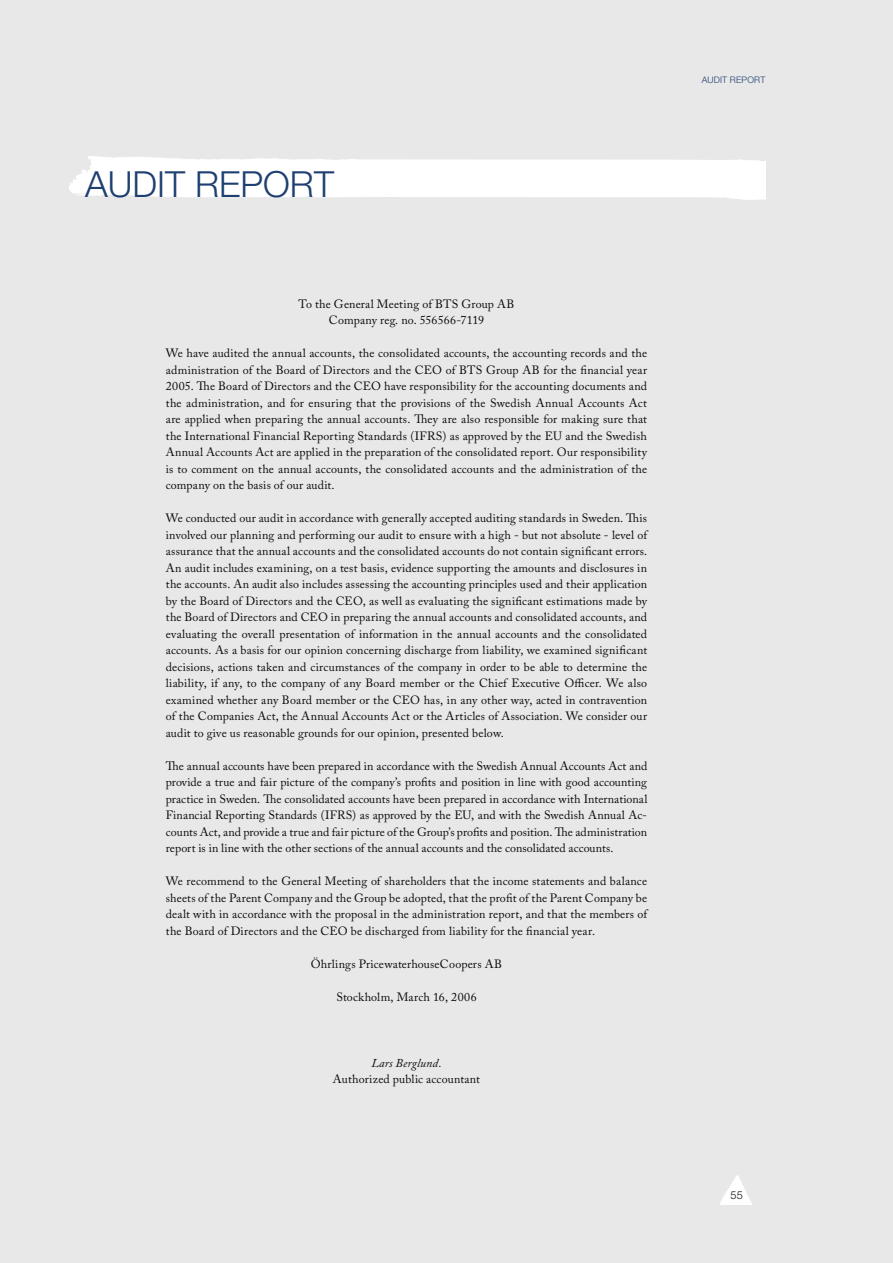
<style>
.page{position:relative;width:893px;height:1263px;background:#e8e8e9}
.page>*{position:absolute;margin:0;border:0;box-sizing:border-box;transform-origin:0 0}
.t1{font:300 36px "Helvetica Neue";color:#1e3f71}
.t2{font:12px/16.5px "Adobe Caslon Pro";letter-spacing:.01em;color:#0c0a0a;text-align:justify}
.t3{font:italic 12px "Adobe Caslon Pro";letter-spacing:.01em;color:#0c0a0a}
.t4{font:300 10.95px "Helvetica Neue";color:#0c0a0a}
.t5{font:300 9px "Helvetica Neue";letter-spacing:.025em;color:#1e3f71}
</style>
<div class="page">
<svg style="left:720px;top:1175px;width:32px;height:30px"></svg>
<svg style="left:69px;top:156px;width:696px;height:44px"></svg>
<h1 class="t1" style="left:85px;top:171px;width:250px">AUDIT REPORT</h1>
<p class="t2" style="left:299px;top:296px;width:217px;text-align:center">To the General Meeting of BTS Group AB<br>Company reg. no. 556566-7119</p>
<p class="t2" style="left:166px;top:346px;width:483px">We have audited the annual accounts, the consolidated accounts, the accounting records and the administration of the Board of Directors and the CEO of BTS Group AB for the financial year 2005. The Board of Directors and the CEO have responsibility for the accounting documents and the administration, and for ensuring that the provisions of the Swedish Annual Accounts Act are applied when preparing the annual accounts. They are also responsible for making sure that the International Financial Reporting Standards (IFRS) as approved by the EU and the Swedish Annual Accounts Act are applied in the preparation of the consolidated report. Our responsibility is to comment on the annual accounts, the consolidated accounts and the administration of the company on the basis of our audit.</p>
<p class="t2" style="left:166px;top:511px;width:483px">We conducted our audit in accordance with generally accepted auditing standards in Sweden. This involved our planning and performing our audit to ensure with a high - but not absolute - level of assurance that the annual accounts and the consolidated accounts do not contain significant errors.<br>An audit includes examining, on a test basis, evidence supporting the amounts and disclosures in the accounts. An audit also includes assessing the accounting principles used and their application by the Board of Directors and the CEO, as well as evaluating the significant estimations made by the Board of Directors and CEO in preparing the annual accounts and consolidated accounts, and evaluating the overall presentation of information in the annual accounts and the consolidated accounts. As a basis for our opinion concerning discharge from liability, we examined significant decisions, actions taken and circumstances of the company in order to be able to determine the liability, if any, to the company of any Board member or the Chief Executive Officer. We also examined whether any Board member or the CEO has, in any other way, acted in contravention of the Companies Act, the Annual Accounts Act or the Articles of Association. We consider our audit to give us reasonable grounds for our opinion, presented below.</p>
<p class="t2" style="left:166px;top:758px;width:483px">The annual accounts have been prepared in accordance with the Swedish Annual Accounts Act and provide a true and fair picture of the company’s profits and position in line with good accounting practice in Sweden. The consolidated accounts have been prepared in accordance with International Financial Reporting Standards (IFRS) as approved by the EU, and with the Swedish Annual Ac&shy;counts Act, and provide a true and fair picture of the Group’s profits and position. The administration report is in line with the other sections of the annual accounts and the consolidated accounts.</p>
<p class="t2" style="left:166px;top:874px;width:483px">We recommend to the General Meeting of shareholders that the income statements and balance sheets of the Parent Company and the Group be adopted, that the profit of the Parent Company be dealt with in accordance with the proposal in the administration report, and that the members of the Board of Directors and the CEO be discharged from liability for the financial year.</p>
<p class="t2" style="left:311px;top:956px;width:193px">Öhrlings PricewaterhouseCoopers AB</p>
<p class="t2" style="left:336px;top:989px;width:142px">Stockholm, March 16, 2006</p>
<p class="t3" style="left:371px;top:1058px;width:72px">Lars Berglund.</p>
<p class="t2" style="left:333px;top:1072px;width:149px">Authorized public accountant</p>
<p class="t5" style="left:702px;top:77px;width:65px">AUDIT REPORT</p>
<p class="t4" style="left:731px;top:1191px;width:14px">55</p>
</div>
